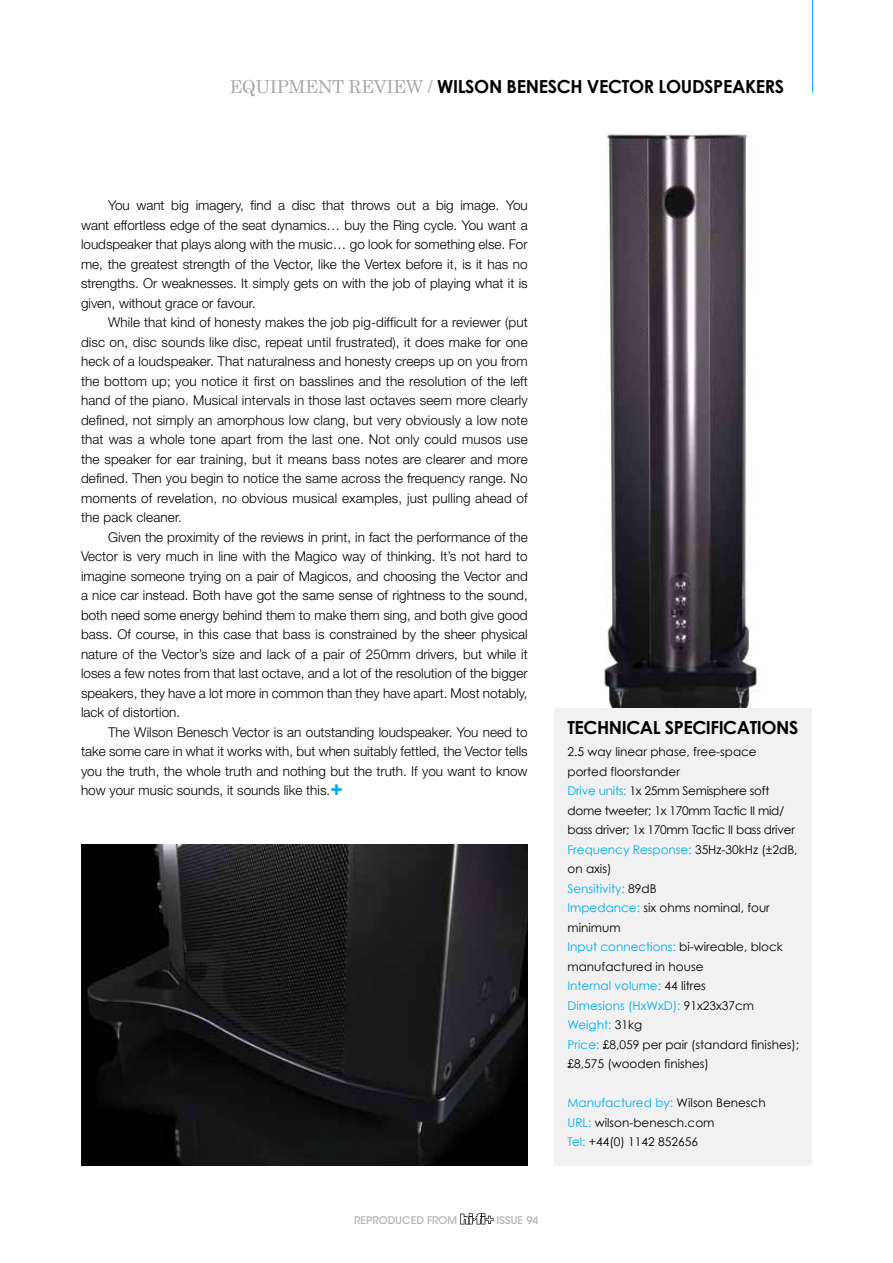
<style>
.page{position:relative;width:893px;height:1263px;background:#fff}
.page>*{position:absolute;margin:0;border:0;box-sizing:border-box;transform-origin:0 0}
.t1{font:700 18px "Century Gothic";letter-spacing:-.02em;color:#000}
.t2{font:18px "Century Schoolbook";color:#a7a9ac}
.t3{font:300 13.5px/19.5px "Helvetica Neue LT Std";color:#000;text-align:justify}
.t4{font:12px/19.5px "Century Gothic";color:#000}
.t5{font:500 10.5px "ITC Avant Garde Std";color:#b1b4b6}
.s1{font-family:"Century Schoolbook";font-weight:400;color:#a7a9ac}
.s2{font-family:"Gill Sans Std";font-weight:700;font-size:21px;color:#00aeef}
.s3{color:#00aeef}
</style>
<div class="page">
<img style="left:554px;top:131px;width:205px;height:636px">
<hr style="left:812px;top:0;width:1px;height:93px;background:#00aeef">
<svg style="left:460px;top:1213px;width:34px;height:11px"></svg>
<div style="left:555px;top:708px;width:257px;height:457px;background:#f1f1f2"></div>
<img style="left:81px;top:844px;width:447px;height:321px">
<h1 class="t2" style="left:229px;top:75px;width:27px">EQUIPM</h1>
<h1 class="t1" style="left:305px;top:75px;width:481px"><span class="s1">ENT REVIEW /</span> WILSON BENESCH VECTOR LOUDSPEAKERS</h1>
<p class="t3" style="left:81px;top:195px;width:448px;text-indent:27px">You want big imagery, find a disc that throws out a big image. You want effortless edge of the seat dynamics… buy the Ring cycle. You want a loudspeaker that plays along with the music… go look for something else. For me, the greatest strength of the Vector, like the Vertex before it, is it has no strengths. Or weaknesses. It simply gets on with the job of playing what it is given, without grace or favour.</p>
<p class="t3" style="left:81px;top:312px;width:448px;text-indent:27px">While that kind of honesty makes the job pig-difficult for a reviewer (put disc on, disc sounds like disc, repeat until frustrated), it does make for one heck of a loudspeaker. That naturalness and honesty creeps up on you from the bottom up; you notice it first on basslines and the resolution of the left hand of the piano. Musical intervals in those last octaves seem more clearly defined, not simply an amorphous low clang, but very obviously a low note that was a whole tone apart from the last one. Not only could musos use the speaker for ear training, but it means bass notes are clearer and more defined. Then you begin to notice the same across the frequency range. No moments of revelation, no obvious musical examples, just pulling ahead of the pack cleaner.</p>
<p class="t3" style="left:81px;top:527px;width:448px;text-indent:27px">Given the proximity of the reviews in print, in fact the performance of the Vector is very much in line with the Magico way of thinking. It’s not hard to imagine someone trying on a pair of Magicos, and choosing the Vector and a nice car instead. Both have got the same sense of rightness to the sound, both need some energy behind them to make them sing, and both give good bass. Of course, in this case that bass is constrained by the sheer physical nature of the Vector’s size and lack of a pair of 250mm drivers, but while it loses a few notes from that last octave, and a lot of the resolution of the bigger speakers, they have a lot more in common than they have apart. Most notably, lack of distortion.</p>
<p class="t3" style="left:81px;top:722px;width:448px;text-indent:27px">The Wilson Benesch Vector is an outstanding loudspeaker. You need to take some care in what it works with, but when suitably fettled, the Vector tells you the truth, the whole truth and nothing but the truth. If you want to know how your music sounds, it sounds like this.<span class="s2">+</span></p>
<p class="t5" style="left:354px;top:1214px;width:104px">REPRODUCED FROM</p>
<p class="t5" style="left:496px;top:1214px;width:44px">ISSUE 94</p>
<h1 class="t1" style="left:567px;top:716px;width:232px">TECHNICAL SPECIFICATIONS</h1>
<p class="t4" style="left:567px;top:742px;width:233px">2.5 way linear phase, free-space ported floorstander<br><span class="s3">Drive units:</span> 1x 25mm Semisphere soft dome tweeter; 1x 170mm Tactic II mid/ bass driver; 1x 170mm Tactic II bass driver<br><span class="s3">Frequency Response:</span> 35Hz-30kHz (±2dB, on axis)<br><span class="s3">Sensitivity:</span> 89dB<br><span class="s3">Impedance:</span> six ohms nominal, four minimum<br><span class="s3">Input connections:</span> bi-wireable, block manufactured in house<br><span class="s3">Internal volume:</span> 44 litres<br><span class="s3">Dimesions (HxWxD):</span> 91x23x37cm<br><span class="s3">Weight:</span> 31kg<br><span class="s3">Price:</span> £8,059 per pair (standard finishes); £8,575 (wooden finishes)</p>
<p class="t4" style="left:567px;top:1093px;width:200px"><span class="s3">Manufactured by:</span> Wilson Benesch<br><span class="s3">URL:</span> wilson-benesch.com<br><span class="s3">Tel:</span> +44(0) 1142 852656</p>
</div>
